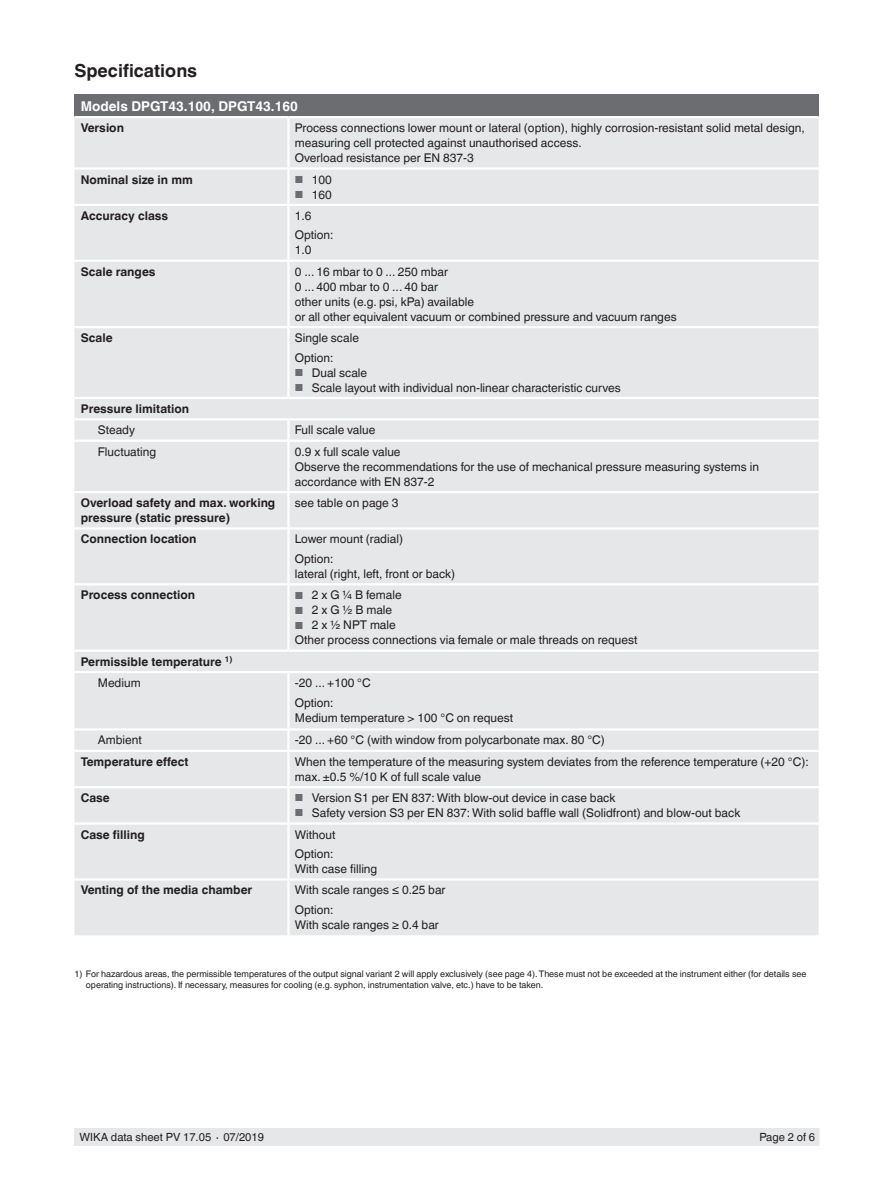
<style>
.page{position:relative;width:893px;height:1188px;background:#fff}
.page>*{position:absolute;margin:0;border:0;box-sizing:border-box;transform-origin:0 0}
.t1{font:700 18px "Helvetica World";color:#231f20}
.t2{font:700 13.5px "Helvetica World";color:#fff}
.t3{font:12px/15px "Helvetica World";color:#231f20}
.t4{font:700 12px/15px "Helvetica World";color:#231f20}
.t5{font:11.25px "Helvetica World";color:#231f20}
.t6{font:9px/10.5px "Helvetica World";color:#231f20}
.s1{font-size:10.2px;color:#6c6d70}
.s2{font-weight:400}
</style>
<div class="page">
<div style="left:75px;top:1128px;width:744px;height:17px;background:#e6e7e9"></div>
<div style="left:74px;top:95px;width:745px;height:22px;background:#6c6d70"></div>
<div style="left:74px;top:118px;width:745px;height:817px;background:#e6e7e9"></div>
<hr style="left:287px;top:118px;width:3px;height:49px;background:#fff">
<hr style="left:74px;top:167px;width:214px;height:3px;background:#fff">
<hr style="left:288px;top:167px;width:531px;height:3px;background:#fff">
<hr style="left:287px;top:170px;width:3px;height:34px;background:#fff">
<hr style="left:288px;top:204px;width:531px;height:2px;background:#fff">
<hr style="left:287px;top:206px;width:3px;height:54px;background:#fff">
<hr style="left:287px;top:262px;width:3px;height:64px;background:#fff">
<hr style="left:74px;top:326px;width:214px;height:2px;background:#fff">
<hr style="left:288px;top:326px;width:531px;height:2px;background:#fff">
<hr style="left:287px;top:328px;width:3px;height:69px;background:#fff">
<hr style="left:74px;top:116px;width:214px;height:2px;background:#fff">
<hr style="left:288px;top:116px;width:531px;height:2px;background:#fff">
<hr style="left:287px;top:420px;width:3px;height:20px;background:#fff">
<hr style="left:287px;top:442px;width:3px;height:49px;background:#fff">
<hr style="left:74px;top:491px;width:214px;height:2px;background:#fff">
<hr style="left:288px;top:491px;width:531px;height:2px;background:#fff">
<hr style="left:287px;top:493px;width:3px;height:34px;background:#fff">
<hr style="left:74px;top:527px;width:214px;height:3px;background:#fff">
<hr style="left:288px;top:527px;width:531px;height:3px;background:#fff">
<hr style="left:287px;top:530px;width:3px;height:53px;background:#fff">
<hr style="left:74px;top:583px;width:214px;height:2px;background:#fff">
<hr style="left:288px;top:583px;width:531px;height:2px;background:#fff">
<hr style="left:287px;top:585px;width:3px;height:65px;background:#fff">
<hr style="left:74px;top:650px;width:214px;height:2px;background:#fff">
<hr style="left:288px;top:650px;width:531px;height:2px;background:#fff">
<hr style="left:287px;top:673px;width:3px;height:55px;background:#fff">
<hr style="left:74px;top:728px;width:214px;height:3px;background:#fff">
<hr style="left:288px;top:728px;width:531px;height:3px;background:#fff">
<hr style="left:287px;top:731px;width:3px;height:19px;background:#fff">
<hr style="left:74px;top:750px;width:214px;height:2px;background:#fff">
<hr style="left:288px;top:750px;width:531px;height:2px;background:#fff">
<hr style="left:287px;top:752px;width:3px;height:34px;background:#fff">
<hr style="left:74px;top:786px;width:214px;height:2px;background:#fff">
<hr style="left:288px;top:786px;width:531px;height:2px;background:#fff">
<hr style="left:287px;top:788px;width:3px;height:34px;background:#fff">
<hr style="left:288px;top:440px;width:531px;height:2px;background:#fff">
<hr style="left:74px;top:204px;width:214px;height:2px;background:#fff">
<hr style="left:74px;top:440px;width:214px;height:2px;background:#fff">
<hr style="left:74px;top:260px;width:214px;height:2px;background:#fff">
<hr style="left:288px;top:260px;width:531px;height:2px;background:#fff">
<hr style="left:74px;top:671px;width:214px;height:2px;background:#fff">
<hr style="left:288px;top:671px;width:531px;height:2px;background:#fff">
<hr style="left:74px;top:397px;width:214px;height:2px;background:#fff">
<hr style="left:288px;top:397px;width:531px;height:2px;background:#fff">
<hr style="left:74px;top:418px;width:214px;height:2px;background:#fff">
<hr style="left:288px;top:418px;width:531px;height:2px;background:#fff">
<hr style="left:74px;top:822px;width:214px;height:3px;background:#fff">
<hr style="left:288px;top:822px;width:531px;height:3px;background:#fff">
<hr style="left:287px;top:825px;width:3px;height:53px;background:#fff">
<hr style="left:74px;top:878px;width:214px;height:3px;background:#fff">
<hr style="left:288px;top:878px;width:531px;height:3px;background:#fff">
<hr style="left:287px;top:881px;width:3px;height:54px;background:#fff">
<h1 class="t1" style="left:74px;top:60px;width:124px">Specifications</h1>
<p class="t2" style="left:81px;top:98px;width:219px">Models DPGT43.100, DPGT43.160</p>
<p class="t4" style="left:81px;top:120px;width:45px">Version</p>
<p class="t3" style="left:295px;top:120px;width:512px">Process connections lower mount or lateral (option), highly corrosion-resistant solid metal design, measuring cell protected against unauthorised access.<br>Overload resistance per EN 837-3</p>
<p class="t4" style="left:81px;top:172px;width:114px">Nominal size in mm</p>
<p class="t3" style="left:295px;top:172px;width:39px"><span class="s1">■</span> 100</p>
<p class="t3" style="left:295px;top:187px;width:39px"><span class="s1">■</span> 160</p>
<p class="t4" style="left:81px;top:208px;width:89px">Accuracy class</p>
<p class="t3" style="left:295px;top:206px;width:40px;line-height:19.5px">1.6<br>Option:</p>
<p class="t3" style="left:295px;top:243px;width:18px">1.0</p>
<p class="t4" style="left:81px;top:264px;width:76px">Scale ranges</p>
<p class="t3" style="left:295px;top:264px;width:383px">0 ... 16 mbar to 0 ... 250 mbar<br>0 ... 400 mbar to 0 ... 40 bar<br>other units (e.g. psi, kPa) available<br>or all other equivalent vacuum or combined pressure and vacuum ranges</p>
<p class="t4" style="left:81px;top:330px;width:33px">Scale</p>
<p class="t3" style="left:295px;top:328px;width:66px;line-height:19.5px">Single scale<br>Option:</p>
<p class="t3" style="left:295px;top:365px;width:74px"><span class="s1">■</span> Dual scale</p>
<p class="t3" style="left:295px;top:380px;width:327px"><span class="s1">■</span> Scale layout with individual non-linear characteristic curves</p>
<p class="t4" style="left:81px;top:401px;width:110px">Pressure limitation</p>
<p class="t3" style="left:98px;top:423px;width:39px">Steady</p>
<p class="t3" style="left:295px;top:423px;width:82px">Full scale value</p>
<p class="t3" style="left:98px;top:444px;width:60px">Fluctuating</p>
<p class="t3" style="left:295px;top:444px;width:466px">0.9 x full scale value<br>Observe the recommendations for the use of mechanical pressure measuring systems in accordance with EN 837-2</p>
<p class="t4" style="left:81px;top:495px;width:196px">Overload safety and max. working pressure (static pressure)</p>
<p class="t3" style="left:295px;top:495px;width:105px">see table on page 3</p>
<p class="t4" style="left:81px;top:532px;width:117px">Connection location</p>
<p class="t3" style="left:295px;top:530px;width:110px;line-height:19.5px">Lower mount (radial)<br>Option:</p>
<p class="t3" style="left:295px;top:566px;width:162px">lateral (right, left, front or back)</p>
<p class="t4" style="left:81px;top:588px;width:116px">Process connection</p>
<p class="t3" style="left:295px;top:588px;width:108px"><span class="s1">■</span> 2 x G ¼ B female</p>
<p class="t3" style="left:295px;top:603px;width:99px"><span class="s1">■</span> 2 x G ½ B male</p>
<p class="t3" style="left:295px;top:618px;width:344px"><span class="s1">■</span> 2 x ½ NPT male<br>Other process connections via female or male threads on request</p>
<p class="t4" style="left:98px;top:651px;width:136px;line-height:21.3px;text-indent:-17px">Permissible temperature <sup>1)<br></sup><span class="s2">Medium</span></p>
<p class="t3" style="left:295px;top:673px;width:77px;line-height:19.5px">-20 ... +100 °C<br>Option:</p>
<p class="t3" style="left:295px;top:710px;width:220px">Medium temperature &gt; 100 °C on request</p>
<p class="t3" style="left:98px;top:733px;width:45px">Ambient</p>
<p class="t3" style="left:295px;top:733px;width:311px">-20 ... +60 °C (with window from polycarbonate max. 80 °C)</p>
<p class="t4" style="left:81px;top:754px;width:109px">Temperature effect</p>
<p class="t3" style="left:295px;top:754px;width:515px">When the temperature of the measuring system deviates from the reference temperature (+20 °C): max. ±0.5 %/10 K of full scale value</p>
<p class="t4" style="left:81px;top:791px;width:30px">Case</p>
<p class="t3" style="left:295px;top:791px;width:322px"><span class="s1">■</span> Version S1 per EN 837: With blow-out device in case back</p>
<p class="t3" style="left:295px;top:806px;width:447px"><span class="s1">■</span> Safety version S3 per EN 837: With solid baffle wall (Solidfront) and blow-out back</p>
<p class="t4" style="left:81px;top:827px;width:66px">Case filling</p>
<p class="t3" style="left:295px;top:825px;width:42px;line-height:19.5px">Without<br>Option:</p>
<p class="t3" style="left:295px;top:861px;width:84px">With case filling</p>
<p class="t4" style="left:81px;top:883px;width:173px">Venting of the media chamber</p>
<p class="t3" style="left:295px;top:881px;width:152px;line-height:19.5px">With scale ranges ≤ 0.25 bar<br>Option:</p>
<p class="t3" style="left:295px;top:917px;width:146px">With scale ranges ≥ 0.4 bar</p>
<p class="t6" style="left:86px;top:969px;width:722px;text-indent:-11px">1) For hazardous areas, the permissible temperatures of the output signal variant 2 will apply exclusively (see page 4). These must not be exceeded at the instrument either (for details see operating instructions). If necessary, measures for cooling (e.g. syphon, instrumentation valve, etc.) have to be taken.</p>
<p class="t5" style="left:80px;top:1131px;width:186px">WIKA data sheet PV 17.05 ∙ 07/2019</p>
<p class="t5" style="left:759px;top:1131px;width:57px">Page 2 of 6</p>
</div>
